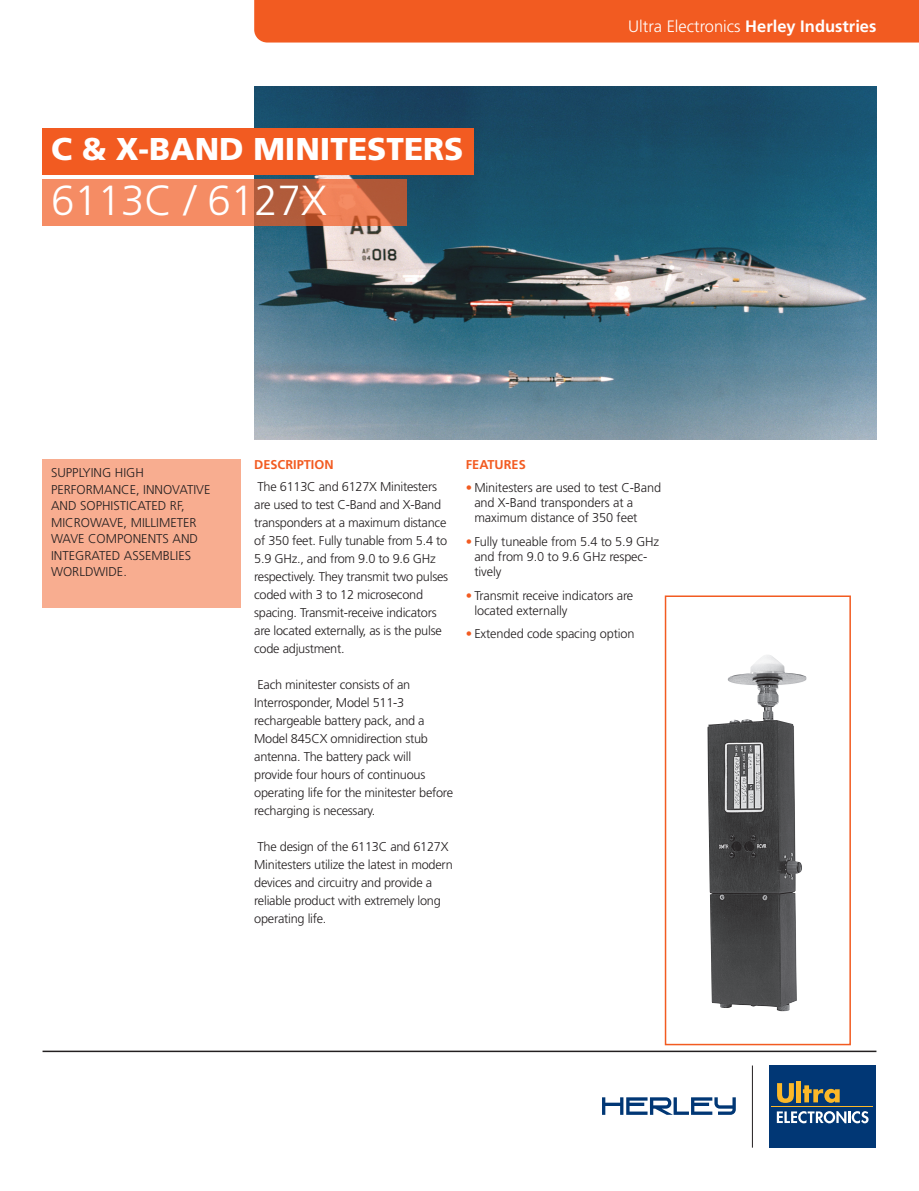
<style>
.page{position:relative;width:919px;height:1191px;background:#fff}
.page>*{position:absolute;margin:0;border:0;box-sizing:border-box;transform-origin:0 0}
.t1{font:300 42px "Frutiger LT Std";color:#fff}
.t2{font:900 31.5px "Frutiger LT Std";color:#fff}
.t3{font:300 16.5px "Frutiger LT Std";color:#fff}
.Decription_Body{font:300 12.75px/18px "Frutiger LT Std";letter-spacing:-.02em;color:#231f20}
.Features{font:300 12.75px/15px "Frutiger LT Std";letter-spacing:-.01em;color:#231f20}
.Decription_Body-2{font:300 12.75px/16.5px "Frutiger LT Std";color:#231f20}
.Features-2{font:700 12.75px "Frutiger LT Std";color:#f25b21}
.s1{font-weight:700}
.s2{color:#f25b21}
</style>
<div class="page">
<img style="left:254px;top:87px;width:622px;height:353px">
<div style="left:254px;top:0;width:664px;height:43px;background:#f25b21"></div>
<div style="left:43px;top:128px;width:430px;height:46px;background:#f25b21"></div>
<svg style="left:43px;top:179px;width:364px;height:46px;background:#e27d57"></svg>
<hr style="left:43px;top:1050px;width:833px;height:2px;background:#231f20">
<svg style="left:602px;top:1097px;width:133px;height:17px"></svg>
<div style="left:769px;top:1065px;width:106px;height:82px;background:#013775"></div>
<svg style="left:776px;top:1111px;width:92px;height:12px"></svg>
<svg style="left:777px;top:1083px;width:16px;height:20px"></svg>
<hr style="left:796px;top:1081px;width:4px;height:21px;background:#fcb828">
<svg style="left:802px;top:1085px;width:37px;height:17px"></svg>
<hr style="left:771px;top:1106px;width:102px;height:1px;background:#fcb828">
<hr style="left:752px;top:1065px;width:1px;height:82px;background:#231f20">
<div style="left:43px;top:459px;width:198px;height:149px;background:#f8ad90"></div>
<img style="left:707px;top:655px;width:99px;height:357px">
<div style="left:664px;top:595px;width:186px;height:450px;border:2px solid #f25b21"></div>
<p class="t2" style="left:51px;top:130px;width:414px">C &amp; X-BAND MINITESTERS</p>
<p class="t1" style="left:51px;top:177px;width:277px">6113C / 6127X</p>
<p class="t3" style="left:628px;top:16px;width:250px">Ultra Electronics <span class="s1">Herley Industries</span></p>
<p class="Decription_Body-2" style="left:51px;top:465px;width:161px">SUPPLYING HIGH<br>PERFORMANCE, INNOVATIVE<br>AND SOPHISTICATED RF,<br>MICROWAVE, MILLIMETER<br>WAVE COMPONENTS AND<br>INTEGRATED ASSEMBLIES<br>WORLDWIDE.</p>
<p class="Features-2" style="left:254px;top:457px;width:81px">DESCRIPTION</p>
<p class="Decription_Body" style="left:254px;top:478px;width:195px">The 6113C and 6127X Minitesters are used to test C-Band and X-Band transponders at a maximum distance of 350 feet. Fully tunable from 5.4 to 5.9 GHz., and from 9.0 to 9.6 GHz respectively. They transmit two pulses coded with 3 to 12 microsecond spacing. Transmit-receive indicators are located externally, as is the pulse code adjustment.</p>
<p class="Decription_Body" style="left:254px;top:676px;width:200px">Each minitester consists of an<br>Interrosponder, Model 511-3 rechargeable battery pack, and a<br>Model 845CX omnidirection stub antenna. The battery pack will<br>provide four hours of continuous operating life for the minitester before recharging is necessary.</p>
<p class="Decription_Body" style="left:254px;top:838px;width:200px">The design of the 6113C and 6127X<br>Minitesters utilize the latest in modern devices and circuitry and provide a reliable product with extremely long operating life.</p>
<p class="Features-2" style="left:466px;top:457px;width:61px">FEATURES</p>
<p class="Features" style="left:474px;top:481px;width:188px;text-indent:-9px"><span class="s2">•</span> Minitesters are used to test C-Band and X-Band transponders at a maximum distance of 350 feet</p>
<p class="Features" style="left:474px;top:534px;width:186px;text-indent:-9px"><span class="s2">•</span> Fully tuneable from 5.4 to 5.9 GHz and from 9.0 to 9.6 GHz respec&shy;tively</p>
<p class="Features" style="left:474px;top:588px;width:160px;text-indent:-9px"><span class="s2">•</span> Transmit receive indicators are located externally</p>
<p class="Features" style="left:466px;top:626px;width:170px"><span class="s2">•</span> Extended code spacing option</p>
</div>
